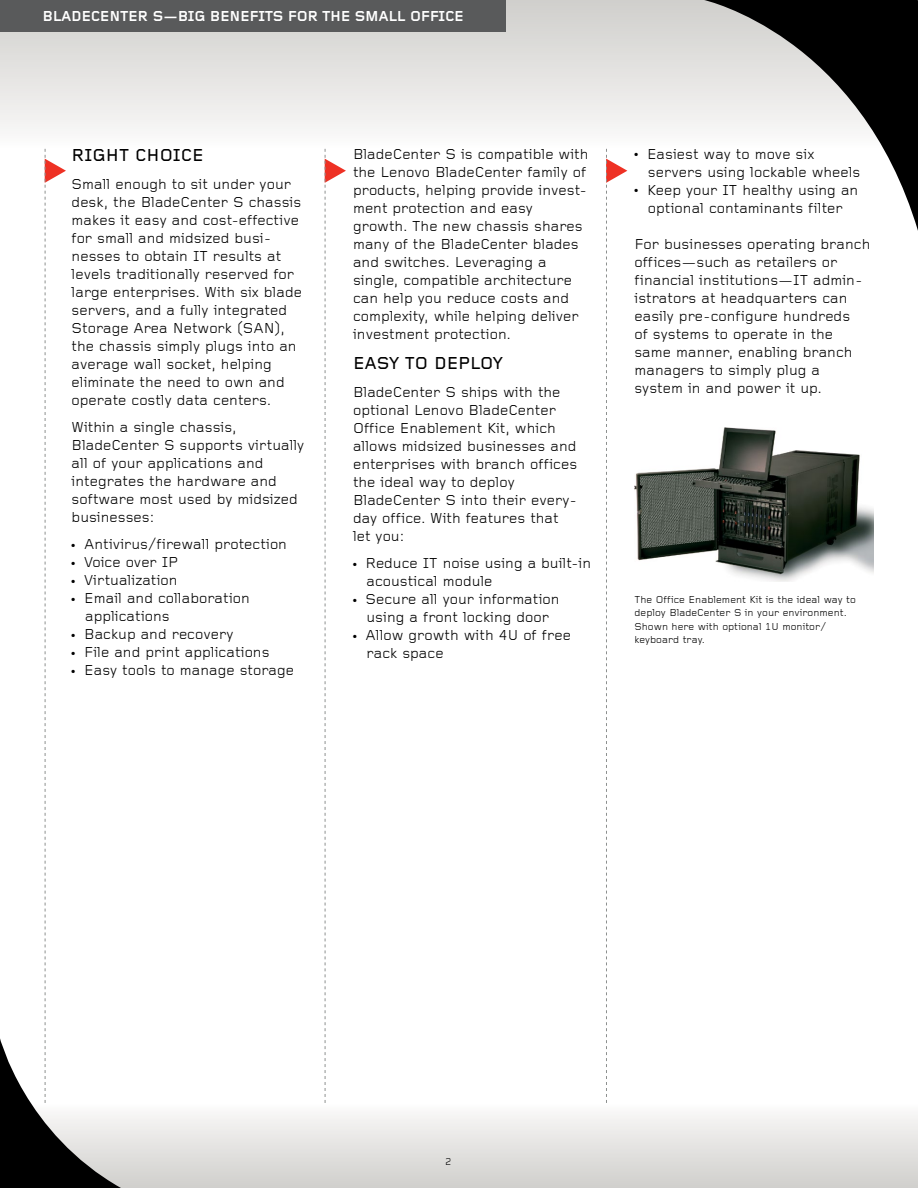
<style>
.page{position:relative;width:918px;height:1188px;background:#fff}
.page>*{position:absolute;margin:0;border:0;box-sizing:border-box;transform-origin:0 0}
.t1{font:500 18px "Foundry Gridnik";color:#000}
.t2{font:15px/18px "Foundry Gridnik";color:#000}
.t3{font:700 15px "Foundry Gridnik";letter-spacing:-.02em;color:#fff}
.t4{font:10.5px/13.5px "Foundry Gridnik";color:#000}
.t5{font:4.5px "Zapf Dingbats";color:#000}
</style>
<div class="page">
<div style="left:0;top:1103px;width:918px;height:85px;background:linear-gradient(to bottom,#fcfbfb,#cfcecb)"></div>
<div style="left:0;top:0;width:918px;height:149px;background:linear-gradient(to bottom,#cfcecb,#fcfbfa)"></div>
<svg style="left:704px;top:0;width:214px;height:231px"></svg>
<div style="left:0;top:0;width:506px;height:31px;background:#595a5b"></div>
<svg style="left:0;top:149px;width:121px;height:1039px"></svg>
<svg style="left:325px;top:149px;width:21px;height:954px"></svg>
<svg style="left:606px;top:149px;width:21px;height:954px"></svg>
<img style="left:635px;top:428px;width:238px;height:154px">
<p class="t3" style="left:43px;top:8px;width:423px">BLADECENTER S—BIG BENEFITS FOR THE SMALL OFFICE</p>
<h2 class="t1" style="left:72px;top:145px;width:134px">RIGHT CHOICE</h2>
<p class="t2" style="left:72px;top:175px;width:232px">Small enough to sit under your desk, the BladeCenter S chassis makes it easy and cost- effective for small and midsized busi&shy;nesses to obtain IT results at levels traditionally reserved for large enterprises. With six blade servers, and a fully integrated<br>Storage Area Network (SAN), the chassis simply plugs into an average wall socket, helping eliminate the need to own and operate costly data centers.</p>
<p class="t2" style="left:72px;top:418px;width:234px">Within a single chassis,<br>BladeCenter S supports virtually all of your applications and integrates the hardware and software most used by midsized businesses:</p>
<p class="t2" style="left:84px;top:536px;width:211px">Antivirus/ firewall protection<br>Voice over IP<br>Virtualization<br>Email and collaboration applications<br>Backup and recovery<br>File and print applications<br>Easy tools to manage storage</p>
<p class="t2" style="left:353px;top:146px;width:237px">BladeCenter S is compatible with the Lenovo BladeCenter family of products, helping provide invest&shy;ment protection and easy growth. The new chassis shares many of the BladeCenter blades and switches. Leveraging a single, compatible architecture can help you reduce costs and complexity, while helping deliver investment protection.</p>
<h2 class="t1" style="left:353px;top:353px;width:152px">EASY TO DEPLOY</h2>
<p class="t2" style="left:353px;top:383px;width:226px">BladeCenter S ships with the optional Lenovo BladeCenter<br>Office Enablement Kit, which allows midsized businesses and enterprises with branch offices the ideal way to deploy<br>BladeCenter S into their every&shy;day office. With features that let you:</p>
<p class="t5" style="left:353px;top:562px;width:11px">●● ●</p>
<p class="t2" style="left:366px;top:555px;width:227px">Reduce IT noise using a built-in acoustical module</p>
<p class="t5" style="left:353px;top:598px;width:11px">●● ●</p>
<p class="t2" style="left:366px;top:591px;width:196px">Secure all your information using a front locking door</p>
<p class="t5" style="left:353px;top:634px;width:11px">●● ●</p>
<p class="t2" style="left:366px;top:627px;width:207px">Allow growth with 4U of free rack space</p>
<p class="t2" style="left:647px;top:146px;width:215px">Easiest way to move six servers using lockable wheels<br>Keep your IT healthy using an optional contaminants filter</p>
<p class="t2" style="left:634px;top:236px;width:237px">For businesses operating branch offices—such as retailers or financial institutions—IT admin&shy;istrators at headquarters can easily pre-configure hundreds<br>of systems to operate in the same manner, enabling branch managers to simply plug a system in and power it up.</p>
<p class="t4" style="left:634px;top:593px;width:223px">The Office Enablement Kit is the ideal way to deploy BladeCenter S in your environment.<br>Shown here with optional 1U monitor/ keyboard tray.</p>
<p class="t4" style="left:445px;top:1156px;width:8px">2</p>
</div>
